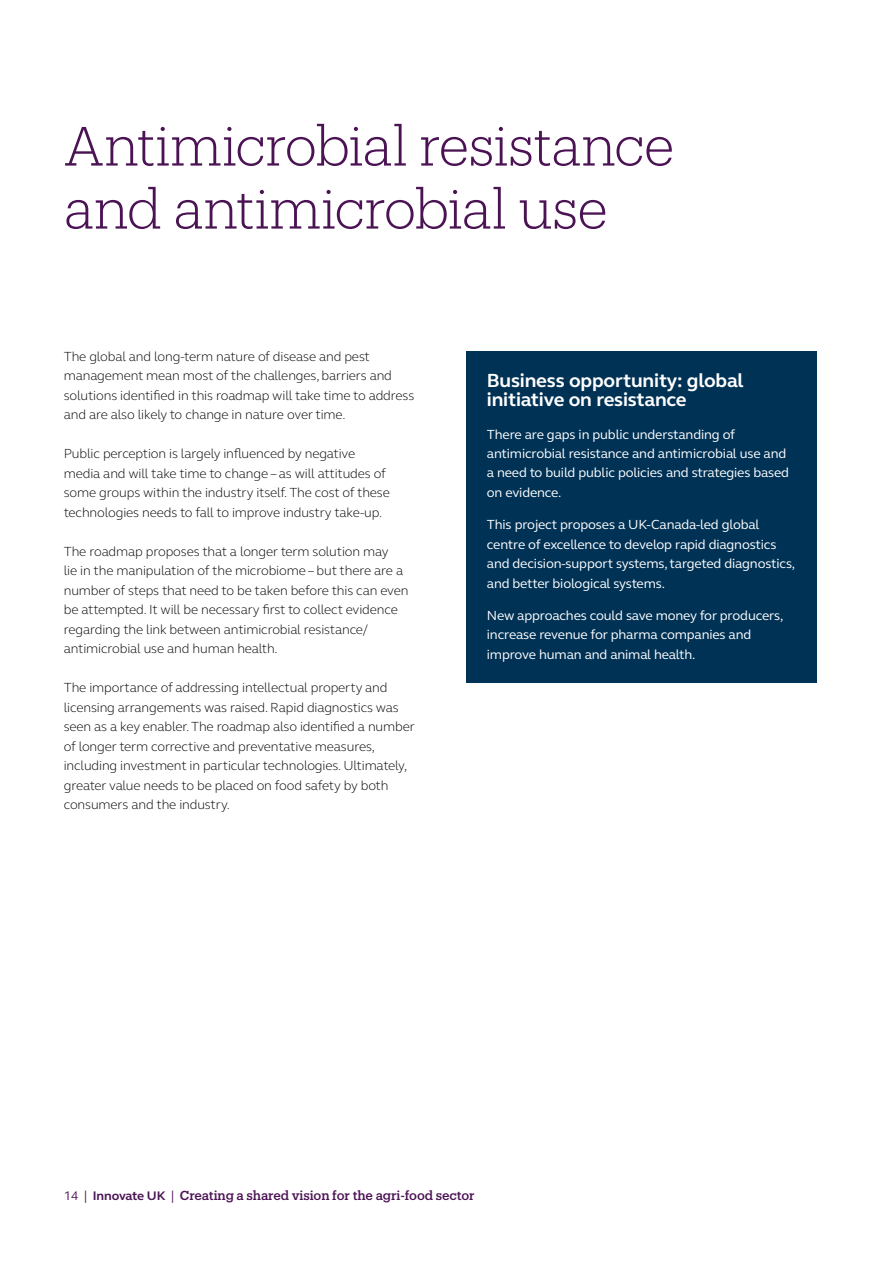
<style>
.page{position:relative;width:893px;height:1263px;background:#fff}
.page>*{position:absolute;margin:0;border:0;box-sizing:border-box;transform-origin:0 0}
.t1{font:300 54px/63px "Produkt";letter-spacing:-.02em;color:#4b1354}
.t2{font:700 19.5px/19.5px "FS Elliot";letter-spacing:-.01em;color:#fff}
.t3{font:300 13.5px/19.5px "FS Elliot";letter-spacing:-.01em;color:#000}
.t4{font:13.5px/19.5px "FS Elliot";letter-spacing:-.01em;color:#fff}
.t5{font:500 12.75px "Produkt";letter-spacing:-.01em;color:#4b1354}
.s1{font-family:"FS Elliot";font-weight:400}
.s2{font-family:"FS Elliot";font-weight:700}
</style>
<div class="page">
<div style="left:466px;top:351px;width:350px;height:331px;background:#003255"></div>
<h1 class="t1" style="left:64px;top:112px;width:612px">Antimicrobial resistance and antimicrobial use</h1>
<p class="t3" style="left:64px;top:346px;width:352px">The global and long-term nature of disease and pest management mean most of the challenges, barriers and solutions identified in this roadmap will take time to address and are also likely to change in nature over time.</p>
<p class="t3" style="left:64px;top:443px;width:328px">Public perception is largely influenced by negative media and will take time to change – as will attitudes of some groups within the industry itself. The cost of these technologies needs to fall to improve industry take-up.</p>
<p class="t3" style="left:64px;top:541px;width:346px">The roadmap proposes that a longer term solution may<br>lie in the manipulation of the microbiome – but there are a number of steps that need to be taken before this can even be attempted. It will be necessary first to collect evidence regarding the link between antimicrobial resistance/ antimicrobial use and human health.</p>
<p class="t3" style="left:64px;top:677px;width:353px">The importance of addressing intellectual property and licensing arrangements was raised. Rapid diagnostics was seen as a key enabler. The roadmap also identified a number of longer term corrective and preventative measures, including investment in particular technologies. Ultimately, greater value needs to be placed on food safety by both consumers and the industry.</p>
<h2 class="t2" style="left:487px;top:370px;width:258px">Business opportunity: global initiative on resistance</h2>
<p class="t4" style="left:487px;top:424px;width:304px">There are gaps in public understanding of antimicrobial resistance and antimicrobial use and a need to build public policies and strategies based on evidence.</p>
<p class="t4" style="left:487px;top:515px;width:310px">This project proposes a UK-Canada-led global centre of excellence to develop rapid diagnostics and decision-support systems, targeted diagnostics, and better biological systems.</p>
<p class="t4" style="left:487px;top:605px;width:298px">New approaches could save money for producers, increase revenue for pharma companies and improve human and animal health.</p>
<p class="t5" style="left:64px;top:1186px;width:413px"><span class="s1">14 |</span> <span class="s2">Innovate UK</span> <span class="s1">|</span> Creating a shared vision for the agri-food sector</p>
</div>
